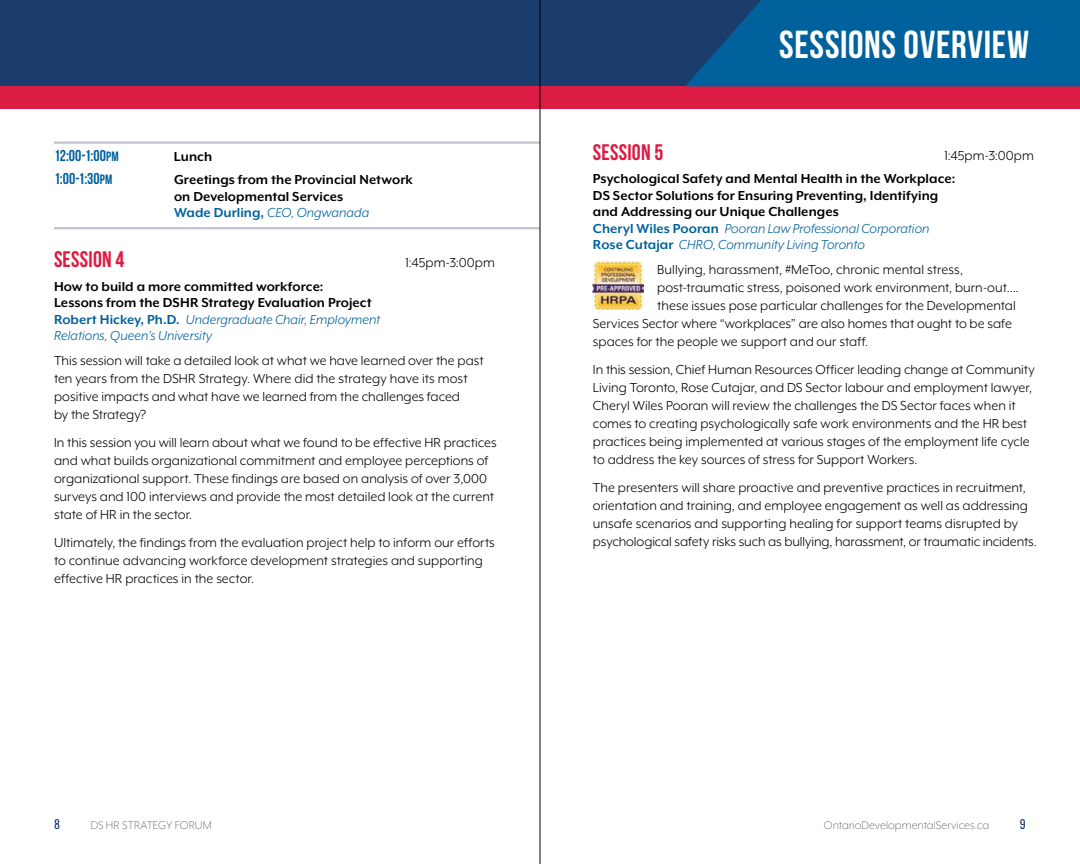
<style>
.page{position:relative;width:1080px;height:864px;background:#fff}
.page>*{position:absolute;margin:0;border:0;box-sizing:border-box;transform-origin:0 0}
.t1{font:39px "Bebas Neue";letter-spacing:.015em;color:#fff}
.t2{font:22.5px "Bebas Neue";letter-spacing:.01em;color:#dc1d43}
.t3{font:15.75px "Bebas Neue";letter-spacing:.005em;color:#00619d}
.t4{font:15px/18px "Mr Eaves XL Mod OT";color:#000}
.t5{font:700 15px/16.5px "Mr Eaves XL Mod OT";letter-spacing:.005em;color:#000}
.t6{font:300 12.75px "Mr Eaves XL Mod OT";letter-spacing:.01em;color:#53504f}
.t7{font:12px "Oswald";color:#1b3d6d}
.s1{font-size:13.5px}
.s2{color:#00619d}
.s3{font-weight:400;font-style:italic;color:#00619d}
</style>
<div class="page">
<div style="left:0;top:78px;width:1080px;height:31px;background:#dc1d43"></div>
<div style="left:0;top:0;width:1080px;height:86px;background:#1b3d6d"></div>
<svg style="left:686px;top:0;width:394px;height:86px;background:#025d98"></svg>
<img style="left:593px;top:262px;width:51px;height:47px">
<hr style="left:54px;top:227px;width:486px;height:2px;background:#c1c2d1">
<hr style="left:54px;top:141px;width:486px;height:3px;background:#c1c2d1">
<hr style="left:540px;top:0;width:1px;height:864px;background:#000">
<p class="t3" style="left:54px;top:147px;width:66px">12:00-1:00<span class="s1">PM</span></p>
<p class="t5" style="left:174px;top:148px;width:40px">Lunch</p>
<p class="t3" style="left:54px;top:170px;width:60px">1:00-1:30<span class="s1">PM</span></p>
<p class="t5" style="left:174px;top:171px;width:240px">Greetings from the Provincial Network on Developmental Services<br><span class="s2">Wade Durling,</span> <span class="s3">CEO, Ongwanada</span></p>
<h2 class="t2" style="left:54px;top:247px;width:72px">SESSION 4</h2>
<p class="t4" style="left:405px;top:254px;width:91px">1:45pm-3:00pm</p>
<p class="t5" style="left:54px;top:278px;width:328px">How to build a more committed workforce:<br>Lessons from the DSHR Strategy Evaluation Project <span class="s2">Robert Hickey, Ph.D.</span> <span class="s3">Undergraduate Chair, Employment Relations, Queen’s University</span></p>
<p class="t4" style="left:54px;top:351px;width:431px">This session will take a detailed look at what we have learned over the past ten years from the DSHR Strategy. Where did the strategy have its most positive impacts and what have we learned from the challenges faced<br>by the Strategy?</p>
<p class="t4" style="left:54px;top:433px;width:444px">In this session you will learn about what we found to be effective HR practices and what builds organizational commitment and employee perceptions of organizational support. These findings are based on analysis of over 3,000 surveys and 100 interviews and provide the most detailed look at the current state of HR in the sector.</p>
<p class="t4" style="left:54px;top:533px;width:442px">Ultimately, the findings from the evaluation project help to inform our efforts to continue advancing workforce development strategies and supporting effective HR practices in the sector.</p>
<h1 class="t1" style="left:779px;top:24px;width:251px">SESSIONS OVERVIEW</h1>
<h2 class="t2" style="left:593px;top:140px;width:72px">SESSION 5</h2>
<p class="t4" style="left:944px;top:147px;width:91px">1:45pm-3:00pm</p>
<p class="t5" style="left:593px;top:171px;width:364px">Psychological Safety and Mental Health in the Workplace:<br>DS Sector Solutions for Ensuring Preventing, Identifying and Addressing our Unique Challenges<br><span class="s2">Cheryl Wiles Pooran</span> <span class="s3">Pooran Law Professional Corporation </span><span class="s2">Rose Cutajar</span> <span class="s3">CHRO, Community Living Toronto</span></p>
<p class="t4" style="left:657px;top:261px;width:307px">Bullying, harassment, #MeToo, chronic mental stress,</p>
<p class="t4" style="left:657px;top:279px;width:363px">post-traumatic stress, poisoned work environment, burn-out….</p>
<p class="t4" style="left:657px;top:297px;width:360px">these issues pose particular challenges for the Developmental</p>
<p class="t4" style="left:593px;top:315px;width:420px">Services Sector where “workplaces” are also homes that ought to be safe</p>
<p class="t4" style="left:593px;top:333px;width:277px">spaces for the people we support and our staff.</p>
<p class="t4" style="left:593px;top:361px;width:443px">In this session, Chief Human Resources Officer leading change at Community Living Toronto, Rose Cutajar, and DS Sector labour and employment lawyer, Cheryl Wiles Pooran will review the challenges the DS Sector faces when it comes to creating psychologically safe work environments and the HR best practices being implemented at various stages of the employment life cycle to address the key sources of stress for Support Workers.</p>
<p class="t4" style="left:593px;top:479px;width:445px">The presenters will share proactive and preventive practices in recruitment, orientation and training, and employee engagement as well as addressing unsafe scenarios and supporting healing for support teams disrupted by psychological safety risks such as bullying, harassment, or traumatic incidents.</p>
<p class="t7" style="left:54px;top:813px;width:7px">8</p>
<p class="t6" style="left:91px;top:818px;width:123px">DS HR STRATEGY FORUM</p>
<p class="t6" style="left:824px;top:818px;width:167px">OntarioDevelopmentalServices.ca</p>
<p class="t7" style="left:1020px;top:813px;width:8px">9</p>
</div>
